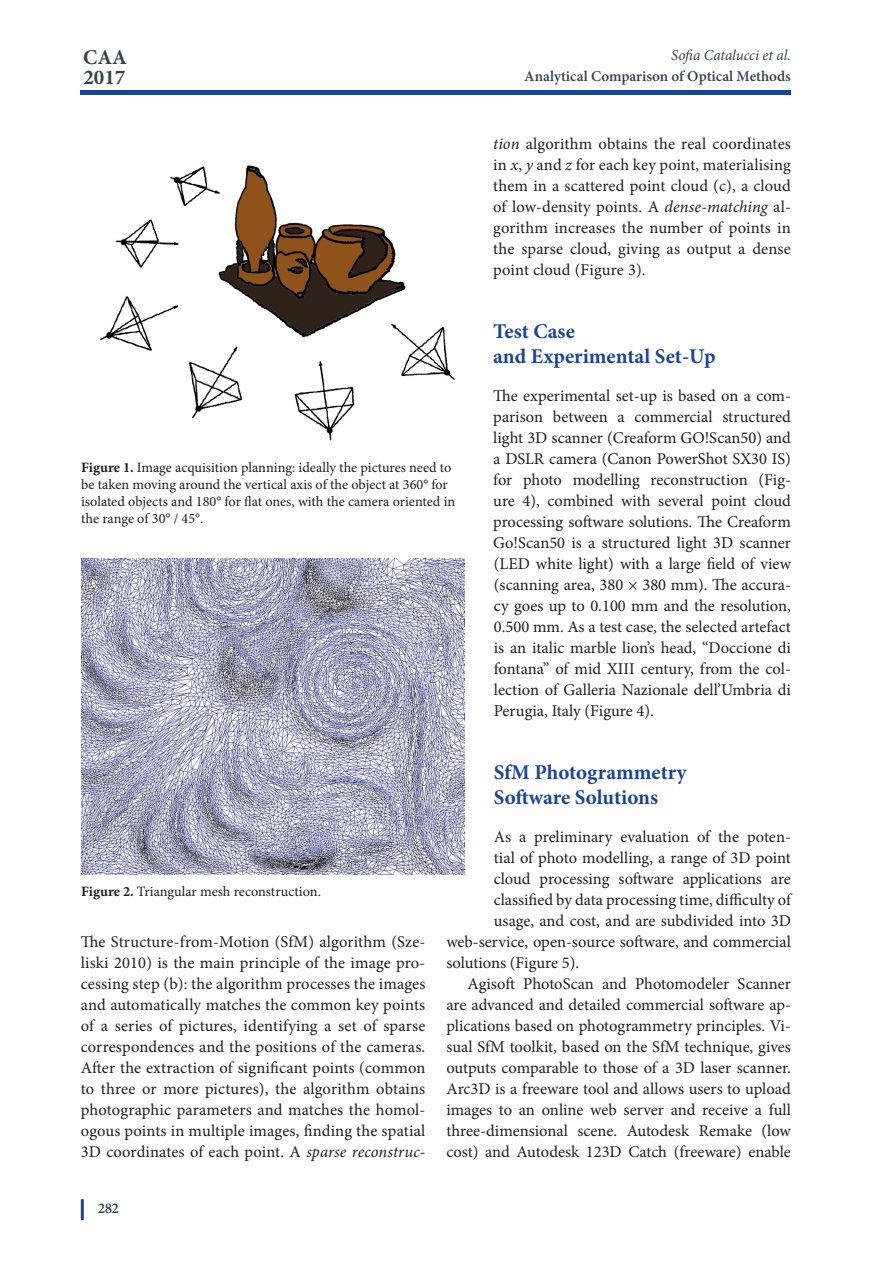
<style>
.page{position:relative;width:893px;height:1263px;background:#fff}
.page>*{position:absolute;margin:0;border:0;box-sizing:border-box;transform-origin:0 0}
.t1{font:700 21px/25.2px "Minion Pro";color:#1d4395}
.t2{font:21px/19.5px "Minion Pro Bold 3";color:#33424e}
.t3{font:16.5px/21px "Minion Pro";color:#1d1e1f;text-align:justify}
.t4{font:600 15px "Minion Pro";color:#33424e}
.t5{font:italic 15px "Minion Pro";letter-spacing:-.01em;color:#33424e}
.t6{font:14.25px/17.1px "Minion Pro";color:#1d1e1f}
.s1{font-weight:700}
.s2{font-style:italic}
</style>
<div class="page">
<div style="left:81px;top:90px;width:710px;height:5px;background:#1d4395"></div>
<hr style="left:81px;top:1199px;width:3px;height:21px;background:#1d4395">
<img style="left:100px;top:165px;width:355px;height:276px">
<img style="left:81px;top:558px;width:383px;height:317px">
<p class="t2" style="left:83px;top:47px;width:45px">CAA<br>2017</p>
<p class="t6" style="left:81px;top:459px;width:376px"><span class="s1">Figure 1.</span> Image acquisition planning: ideally the pictures need to be taken moving around the vertical axis of the object at 360° for isolated objects and 180° for flat ones, with the camera oriented in the range of 30° / 45°.</p>
<p class="t5" style="left:671px;top:45px;width:121px">Sofia Catalucci et al.</p>
<p class="t4" style="left:524px;top:65px;width:268px">Analytical Comparison of Optical Methods</p>
<p class="t3" style="left:493px;top:133px;width:299px"><span class="s2">tion</span> algorithm obtains the real coordinates in <span class="s2">x</span>, <span class="s2">y</span> and <span class="s2">z</span> for each key point, materialising them in a scattered point cloud (c), a cloud of low-density points. A <span class="s2">dense-matching</span> al&shy;gorithm increases the number of points in the sparse cloud, giving as output a dense point cloud (Figure 3).</p>
<p class="t1" style="left:493px;top:318px;width:224px">Test Case<br>and Experimental Set-Up</p>
<p class="t3" style="left:493px;top:385px;width:299px">The experimental set-up is based on a com&shy;parison between a commercial structured light 3D scanner (Creaform GO!Scan50) and a DSLR camera (Canon PowerShot SX30 IS) for photo modelling reconstruction (Fig&shy;ure 4), combined with several point cloud processing software solutions. The Creaform Go!Scan50 is a structured light 3D scanner (LED white light) with a large field of view (scanning area, 380 × 380 mm). The accura&shy;cy goes up to 0.100 mm and the resolution, 0.500 mm. As a test case, the selected artefact is an italic marble lion’s head, “Doccione di fontana” of mid XIII century, from the col&shy;lection of Galleria Nazionale dell’Umbria di Perugia, Italy (Figure 4).</p>
<p class="t6" style="left:81px;top:883px;width:241px"><span class="s1">Figure 2.</span> Triangular mesh reconstruction.</p>
<p class="t3" style="left:81px;top:931px;width:346px">The Structure-from-Motion (SfM) algorithm (Sze&shy;liski 2010) is the main principle of the image pro&shy;cessing step (b): the algorithm processes the images and automatically matches the common key points of a series of pictures, identifying a set of sparse correspondences and the positions of the cameras.<br>After the extraction of significant points (common to three or more pictures), the algorithm obtains photographic parameters and matches the homol&shy;ogous points in multiple images, finding the spatial 3D coordinates of each point. A <span class="s2">sparse reconstruc-</span></p>
<p class="t4" style="left:98px;top:1198px;width:23px">282</p>
<p class="t1" style="left:494px;top:759px;width:194px">SfM Photogrammetry<br>Software Solutions</p>
<p class="t3" style="left:494px;top:826px;width:298px">As a preliminary evaluation of the poten-</p>
<p class="t3" style="left:494px;top:847px;width:299px">tial of photo modelling, a range of 3D point</p>
<p class="t3" style="left:494px;top:868px;width:299px">cloud processing software applications are</p>
<p class="t3" style="left:494px;top:889px;width:299px">classified by data processing time, difficulty of</p>
<p class="t3" style="left:494px;top:910px;width:299px">usage, and cost, and are subdivided into 3D</p>
<p class="t3" style="left:446px;top:931px;width:346px">web-service, open-source software, and commercial</p>
<p class="t3" style="left:446px;top:952px;width:134px">solutions (Figure 5).</p>
<p class="t3" style="left:468px;top:973px;width:325px">Agisoft PhotoScan and Photomodeler Scanner</p>
<p class="t3" style="left:446px;top:994px;width:346px">are advanced and detailed commercial software ap-</p>
<p class="t3" style="left:446px;top:1015px;width:346px">plications based on photogrammetry principles. Vi-</p>
<p class="t3" style="left:446px;top:1036px;width:346px">sual SfM toolkit, based on the SfM technique, gives</p>
<p class="t3" style="left:446px;top:1057px;width:346px">outputs comparable to those of a 3D laser scanner.</p>
<p class="t3" style="left:446px;top:1078px;width:346px">Arc3D is a freeware tool and allows users to upload</p>
<p class="t3" style="left:446px;top:1099px;width:346px">images to an online web server and receive a full</p>
<p class="t3" style="left:446px;top:1120px;width:346px">three-dimensional scene. Autodesk Remake (low</p>
<p class="t3" style="left:446px;top:1141px;width:346px">cost) and Autodesk 123D Catch (freeware) enable</p>
</div>
